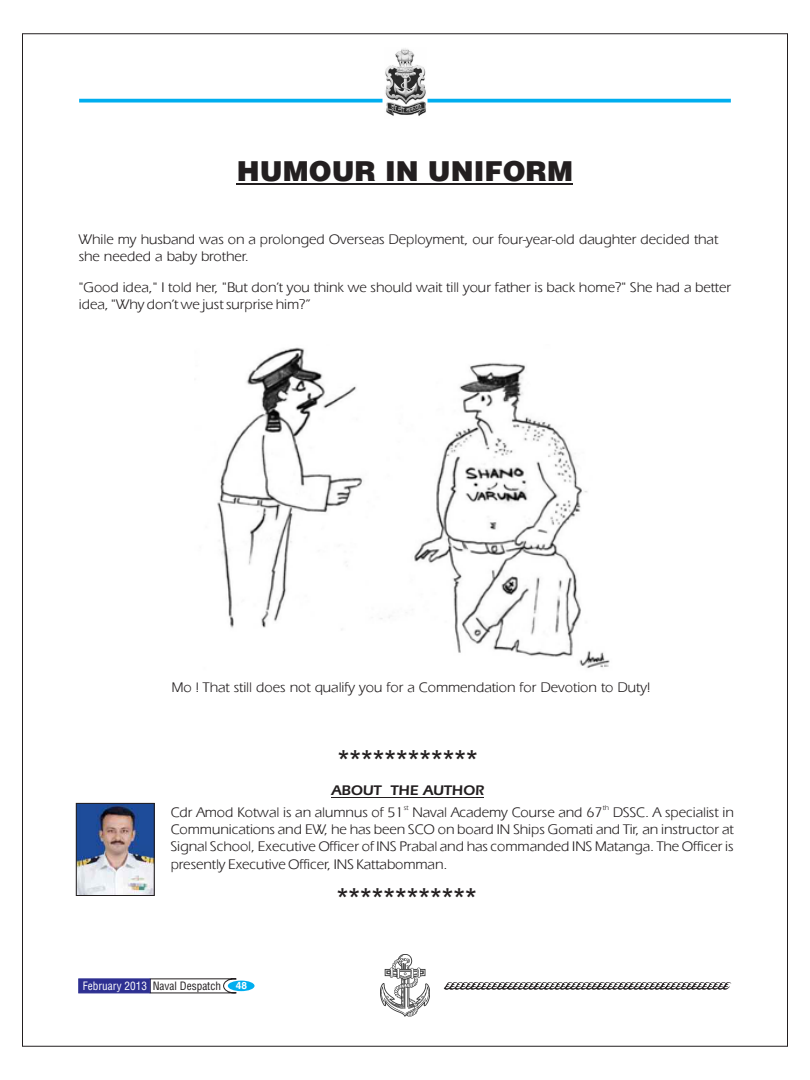
<style>
.page{position:relative;width:810px;height:1080px;background:#fff}
.page>*{position:absolute;margin:0;border:0;box-sizing:border-box;transform-origin:0 0}
.t1{font:30px "Arial";color:#231f20}
.t2{font:900 27.5px "Helv";color:#231f20}
.t3{font:14.38px/17.2px "Erie";color:#231f20}
.t4{font:14.38px "Erie Black";color:#231f20}
.t5{font:11.25px "Helv Condensed";color:#231f20}
.t6{font:700 10px "Helvetica";color:#fff}
.t7{font:7.25px "Erie";color:#231f20}
.s1{color:#fff}
</style>
<div class="page">
<svg style="left:150px;top:978px;width:87px;height:16px"></svg>
<div style="left:78px;top:979px;width:72px;height:14px;background:#2e3092"></div>
<svg style="left:444px;top:982px;width:287px;height:8px"></svg>
<img style="left:381px;top:955px;width:48px;height:62px">
<div style="left:228px;top:981px;width:27px;height:10px;background:#00aeef;border-radius:50%"></div>
<svg style="left:79px;top:99px;width:652px;height:4px;background:#1fb8f0"></svg>
<img style="left:384px;top:48px;width:43px;height:68px">
<hr style="left:237px;top:183px;width:336px;height:1px;background:#231f20">
<img style="left:217px;top:347px;width:393px;height:321px">
<img style="left:78px;top:805px;width:75px;height:89px">
<div style="left:76px;top:803px;width:79px;height:93px;border:1px solid #231f20"></div>
<hr style="left:331px;top:797px;width:153px;height:1px;background:#231f20">
<h2 class="t2" style="left:237px;top:159px;width:338px">HUMOUR IN UNIFORM</h2>
<p class="t3" style="left:79px;top:233px;width:641px">While my husband was on a prolonged Overseas Deployment, our four-year-old daughter decided that she needed a baby brother.</p>
<p class="t3" style="left:79px;top:280px;width:654px">"Good idea," I told her, "But don't you think we should wait till your father is back home?" She had a better idea, "Why don't we just surprise him?”</p>
<p class="t3" style="left:172px;top:681px;width:480px">Mo ! That still does not qualify you for a Commendation for Devotion to Duty!</p>
<h1 class="t1" style="left:338px;top:750px;width:142px">************</h1>
<p class="t4" style="left:331px;top:782px;width:154px">ABOUT THE AUTHOR</p>
<p class="t7" style="left:404px;top:805px;width:6px">st</p>
<p class="t7" style="left:603px;top:805px;width:8px">th</p>
<p class="t3" style="left:171px;top:806px;width:564px;text-align:justify">Cdr Amod Kotwal is an alumnus of 51 Naval Academy Course and 67 DSSC. A specialist in Communications and EW, he has been SCO on board IN Ships Gomati and Tir, an instructor at Signal School, Executive Officer of INS Prabal and has commanded INS Matanga. The Officer is presently Executive Officer, INS Kattabomman.</p>
<p class="t5" style="left:83px;top:979px;width:140px"><span class="s1">February 2013</span> Naval Despatch</p>
<p class="t6" style="left:236px;top:982px;width:13px">48</p>
<h1 class="t1" style="left:337px;top:888px;width:142px">************</h1>
</div>
